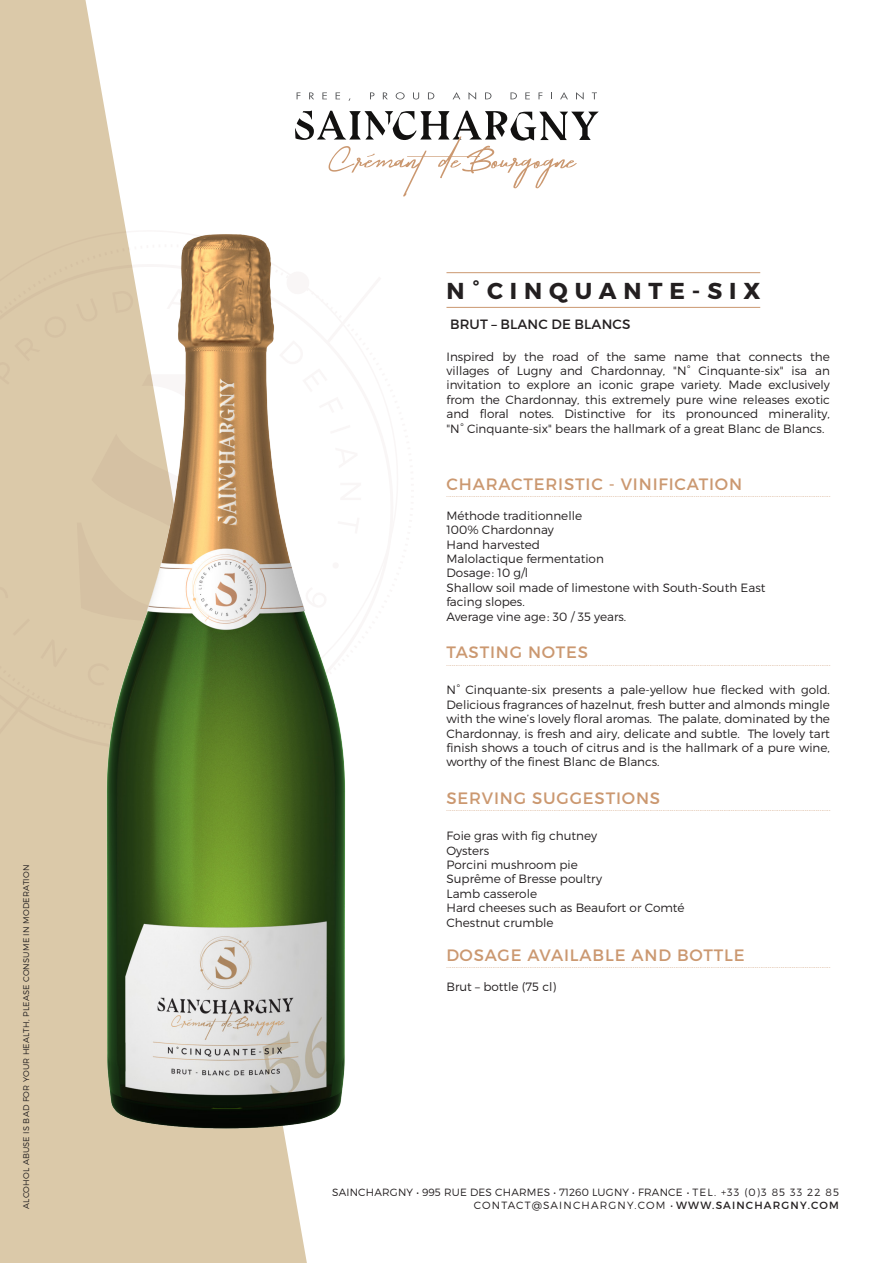
<style>
.page{position:relative;width:893px;height:1263px;background:#fff}
.page>*{position:absolute;margin:0;border:0;box-sizing:border-box;transform-origin:0 0}
.t1{font:700 23.1px "Montserrat";letter-spacing:.3em;color:#231f20}
.t2{font:16.5px "Montserrat";letter-spacing:.05em;color:#cb9870}
.t3{font:13.5px "Montserrat";letter-spacing:.01em;color:#231f20}
.t4{font:300 12px/14.4px "Montserrat";color:#231f20;text-align:justify}
.t5{font:300 10.5px "Montserrat";letter-spacing:.02em;color:#231f20}
.t6{font:300 10.5px "Montserrat";letter-spacing:.11em;color:#231f20}
.t7{font:300 8.25px "Montserrat";letter-spacing:.02em;color:#231f20}
.t8{font:6px "Montserrat";color:#cb9870}
.s1{font-weight:400}
</style>
<div class="page">
<svg style="left:0;top:0;width:307px;height:1263px;fill:#dbc9a9"></svg>
<svg style="left:0;top:736px;width:31px;height:26px"></svg>
<div style="left:0;top:244px;width:67px;height:492px;background:#dbc9a9"></div>
<div style="left:0;top:315px;width:67px;height:70px;background:#dbc9a9"></div>
<svg style="left:0;top:586px;width:8px;height:22px"></svg>
<svg style="left:13px;top:618px;width:17px;height:18px"></svg>
<svg style="left:40px;top:639px;width:27px;height:28px"></svg>
<hr style="left:446px;top:307px;width:314px;height:1px;background:#cb9870">
<hr style="left:446px;top:272px;width:314px;height:1px;background:#cb9870">
<svg style="left:297px;top:92px;width:3px;height:7px"></svg>
<svg style="left:309px;top:92px;width:5px;height:7px"></svg>
<svg style="left:322px;top:92px;width:5px;height:7px"></svg>
<svg style="left:336px;top:92px;width:4px;height:7px"></svg>
<svg style="left:370px;top:92px;width:4px;height:7px"></svg>
<svg style="left:383px;top:92px;width:5px;height:7px"></svg>
<svg style="left:396px;top:92px;width:9px;height:7px"></svg>
<svg style="left:413px;top:92px;width:6px;height:7px"></svg>
<svg style="left:428px;top:92px;width:6px;height:7px"></svg>
<svg style="left:453px;top:92px;width:7px;height:7px"></svg>
<svg style="left:468px;top:92px;width:8px;height:8px"></svg>
<svg style="left:485px;top:92px;width:6px;height:7px"></svg>
<svg style="left:510px;top:92px;width:7px;height:7px"></svg>
<svg style="left:525px;top:92px;width:5px;height:7px"></svg>
<svg style="left:538px;top:92px;width:4px;height:7px"></svg>
<svg style="left:560px;top:92px;width:8px;height:7px"></svg>
<svg style="left:576px;top:92px;width:8px;height:8px"></svg>
<svg style="left:592px;top:92px;width:5px;height:7px"></svg>
<svg style="left:295px;top:110px;width:304px;height:86px"></svg>
<img style="left:67px;top:210px;width:279px;height:936px">
<p class="t7" style="left:21px;top:1209px;width:346px;rotate:-90deg">ALCOHOL ABUSE IS BAD FOR YOUR HEALTH, PLEASE CONSUME IN MODERATION</p>
<p class="t1" style="left:446px;top:277px;width:315px">N°CINQUANTE-SIX</p>
<p class="t3" style="left:450px;top:316px;width:182px">BRUT – BLANC DE BLANCS</p>
<p class="t4" style="left:446px;top:349px;width:385px">Inspired by the road of the same name that connects the villages of Lugny and Chardonnay, "N° Cinquante-six" isa an invitation to explore an iconic grape variety. Made exclusively from the Chardonnay, this extremely pure wine releases exotic and floral notes. Distinctive for its pronounced minerality, "N° Cinquante-six" bears the hallmark of a great Blanc de Blancs.</p>
<p class="t2" style="left:446px;top:474px;width:297px">CHARACTERISTIC - VINIFICATION</p>
<p class="t8" style="left:446px;top:491px;width:385px">................................................................................................................................................................................................................</p>
<p class="t4" style="left:446px;top:508px;width:137px">Méthode traditionnelle</p>
<p class="t4" style="left:446px;top:522px;width:109px">100% Chardonnay</p>
<p class="t4" style="left:446px;top:537px;width:95px">Hand harvested</p>
<p class="t4" style="left:446px;top:551px;width:159px">Malolactique fermentation</p>
<p class="t4" style="left:446px;top:566px;width:83px">Dosage: 10 g/l</p>
<p class="t4" style="left:446px;top:580px;width:320px">Shallow soil made of limestone with South-South East facing slopes.</p>
<p class="t4" style="left:446px;top:609px;width:181px">Average vine age: 30 / 35 years.</p>
<p class="t2" style="left:446px;top:642px;width:143px">TASTING NOTES</p>
<p class="t8" style="left:446px;top:660px;width:385px">................................................................................................................................................................................................................</p>
<p class="t4" style="left:446px;top:683px;width:385px">N° Cinquante-six presents a pale-yellow hue flecked with gold.<br>Delicious fragrances of hazelnut, fresh butter and almonds mingle with the wine’s lovely floral aromas. The palate, dominated by the Chardonnay, is fresh and airy, delicate and subtle. The lovely tart finish shows a touch of citrus and is the hallmark of a pure wine, worthy of the finest Blanc de Blancs.</p>
<p class="t2" style="left:446px;top:788px;width:215px">SERVING SUGGESTIONS</p>
<p class="t8" style="left:446px;top:805px;width:385px">................................................................................................................................................................................................................</p>
<p class="t4" style="left:446px;top:828px;width:152px">Foie gras with fig chutney</p>
<p class="t4" style="left:446px;top:843px;width:44px">Oysters</p>
<p class="t4" style="left:446px;top:857px;width:133px">Porcini mushroom pie</p>
<p class="t4" style="left:446px;top:872px;width:157px">Suprême of Bresse poultry</p>
<p class="t4" style="left:446px;top:886px;width:92px">Lamb casserole</p>
<p class="t4" style="left:446px;top:900px;width:240px">Hard cheeses such as Beaufort or Comté</p>
<p class="t4" style="left:446px;top:915px;width:109px">Chestnut crumble</p>
<p class="t2" style="left:446px;top:945px;width:300px">DOSAGE AVAILABLE AND BOTTLE</p>
<p class="t8" style="left:446px;top:962px;width:385px">................................................................................................................................................................................................................</p>
<p class="t4" style="left:446px;top:979px;width:111px">Brut – bottle (75 cl)</p>
<p class="t5" style="left:332px;top:1186px;width:508px">SAINCHARGNY • 995 RUE DES CHARMES • 71260 LUGNY • FRANCE • TEL. +33 (0)3 85 33 22 85</p>
<p class="t6" style="left:474px;top:1199px;width:367px">CONTACT@SAINCHARGNY.COM • <span class="s1">WWW.SAINCHARGNY.COM</span></p>
</div>
